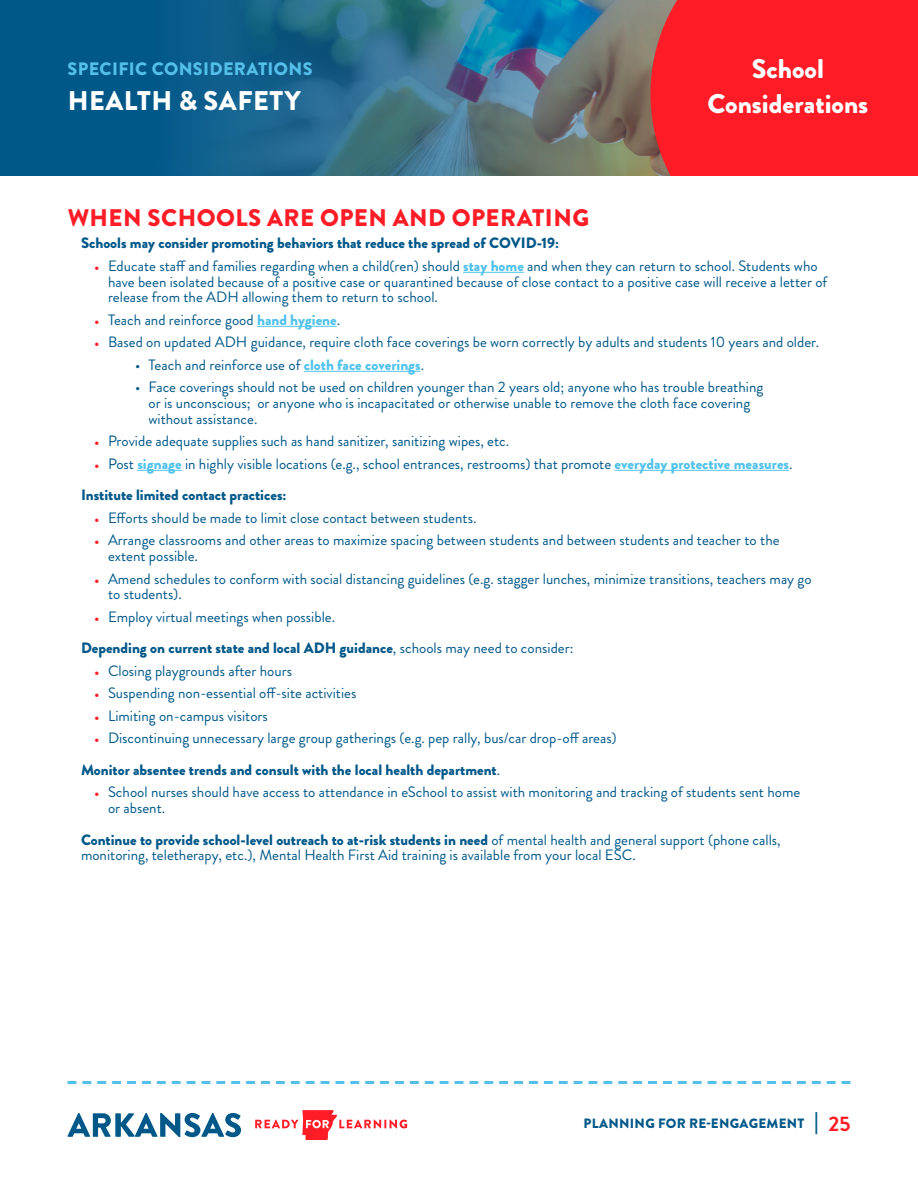
<style>
.page{position:relative;width:918px;height:1188px;background:#fff}
.page>*{position:absolute;margin:0;border:0;box-sizing:border-box;transform-origin:0 0}
.t1{font:900 27px "Brandon Grotesque";color:#fff}
.t2{font:900 27px "Brandon Grotesque";letter-spacing:.02em;color:#fff}
.t3{font:900 24px "Brandon Grotesque";letter-spacing:.02em;color:#ff1c26}
.t4{font:900 18px "Brandon Grotesque";letter-spacing:.02em;color:#54bfe8}
.t5{font:15px/15.8px "Brandon Grotesque";color:#005889}
.t6{font:900 15px "Brandon Grotesque";color:#005889}
.t7{font:900 13.5px "Brandon Grotesque";letter-spacing:.02em;color:#005889}
.s1{font-weight:900;font-size:12px;color:#ff1c26}
.s2{font-weight:900;color:#52c2ec}
.s3{font-weight:400}
.s4{font-weight:900}
.s5{font-size:21px}
.s6{font-weight:700;font-size:21px;color:#ff1c26}
</style>
<div class="page">
<div style="left:0;top:0;width:712px;height:176px;background:#005889"></div>
<img style="left:188px;top:0;width:463px;height:175px">
<hr style="left:463px;top:272px;width:61px;height:1px;background:#52c2ec">
<hr style="left:257px;top:326px;width:80px;height:1px;background:#52c2ec">
<hr style="left:304px;top:371px;width:117px;height:1px;background:#52c2ec">
<hr style="left:137px;top:470px;width:45px;height:1px;background:#52c2ec">
<hr style="left:615px;top:470px;width:174px;height:1px;background:#52c2ec">
<div style="left:651px;top:0;width:267px;height:176px;background:#ff1c26"></div>
<svg style="left:67px;top:1113px;width:174px;height:24px"></svg>
<svg style="left:255px;top:1110px;width:152px;height:30px"></svg>
<svg style="left:68px;top:1081px;width:782px;height:3px"></svg>
<p class="t4" style="left:68px;top:56px;width:246px">SPECIFIC CONSIDERATIONS</p>
<p class="t2" style="left:68px;top:81px;width:234px">HEALTH &amp; SAFETY</p>
<p class="t1" style="left:752px;top:50px;width:74px">School</p>
<p class="t1" style="left:707px;top:84px;width:162px">Considerations</p>
<p class="t3" style="left:68px;top:201px;width:523px">WHEN SCHOOLS ARE OPEN AND OPERATING</p>
<p class="t6" style="left:81px;top:233px;width:480px">Schools may consider promoting behaviors that reduce the spread of COVID-19:</p>
<p class="t5" style="left:108px;top:258px;width:721px;text-indent:-14px"><span class="s1">•</span> Educate staff and families regarding when a child(ren) should <span class="s2">stay home</span> and when they can return to school. Students who have been isolated because of a positive case or quarantined because of close contact to a positive case will receive a letter of release from the ADH allowing them to return to school.</p>
<p class="t5" style="left:94px;top:312px;width:246px"><span class="s1">•</span> Teach and reinforce good <span class="s2">hand hygiene</span>.</p>
<p class="t5" style="left:94px;top:334px;width:725px"><span class="s1">•</span> Based on updated ADH guidance, require cloth face coverings be worn correctly by adults and students 10 years and older.</p>
<p class="t5" style="left:135px;top:357px;width:289px">• Teach and reinforce use of <span class="s2">cloth face coverings</span>.</p>
<p class="t5" style="left:148px;top:379px;width:616px;text-indent:-14px">• Face coverings should not be used on children younger than 2 years old; anyone who has trouble breathing or is unconscious; or anyone who is incapacitated or otherwise unable to remove the cloth face covering without assistance.</p>
<p class="t5" style="left:94px;top:433px;width:415px"><span class="s1">•</span> Provide adequate supplies such as hand sanitizer, sanitizing wipes, etc.</p>
<p class="t5" style="left:94px;top:456px;width:698px"><span class="s1">•</span> Post <span class="s2">signage</span> in highly visible locations (e.g., school entrances, restrooms) that promote <span class="s2">everyday protective measures</span>.</p>
<p class="t6" style="left:81px;top:485px;width:207px">Institute limited contact practices:</p>
<p class="t5" style="left:94px;top:510px;width:382px"><span class="s1">•</span> Efforts should be made to limit close contact between students.</p>
<p class="t5" style="left:108px;top:532px;width:673px;text-indent:-14px"><span class="s1">•</span> Arrange classrooms and other areas to maximize spacing between students and between students and teacher to the extent possible.</p>
<p class="t5" style="left:108px;top:571px;width:705px;text-indent:-14px"><span class="s1">•</span> Amend schedules to conform with social distancing guidelines (e.g. stagger lunches, minimize transitions, teachers may go to students).</p>
<p class="t5" style="left:94px;top:609px;width:240px"><span class="s1">•</span> Employ virtual meetings when possible.</p>
<p class="t6" style="left:81px;top:638px;width:494px">Depending on current state and local ADH guidance<span class="s3">, schools may need to consider:</span></p>
<p class="t5" style="left:94px;top:663px;width:199px"><span class="s1">•</span> Closing playgrounds after hours</p>
<p class="t5" style="left:94px;top:685px;width:263px"><span class="s1">•</span> Suspending non-essential off-site activities</p>
<p class="t5" style="left:94px;top:708px;width:175px"><span class="s1">•</span> Limiting on-campus visitors</p>
<p class="t5" style="left:94px;top:730px;width:524px"><span class="s1">•</span> Discontinuing unnecessary large group gatherings (e.g. pep rally, bus/car drop-off areas)</p>
<p class="t6" style="left:81px;top:759px;width:419px">Monitor absentee trends and consult with the local health department<span class="s3">.</span></p>
<p class="t5" style="left:108px;top:784px;width:694px;text-indent:-14px"><span class="s1">•</span> School nurses should have access to attendance in eSchool to assist with monitoring and tracking of students sent home or absent.</p>
<p class="t5" style="left:81px;top:832px;width:701px"><span class="s4">Continue to provide school-level outreach to at-risk students in need</span> of mental health and general support (phone calls, monitoring, teletherapy, etc.), Mental Health First Aid training is available from your local ESC.</p>
<p class="t7" style="left:584px;top:1114px;width:268px">PLANNING FOR RE-ENGAGEMENT <span class="s5">|</span> <span class="s6">25</span></p>
</div>
